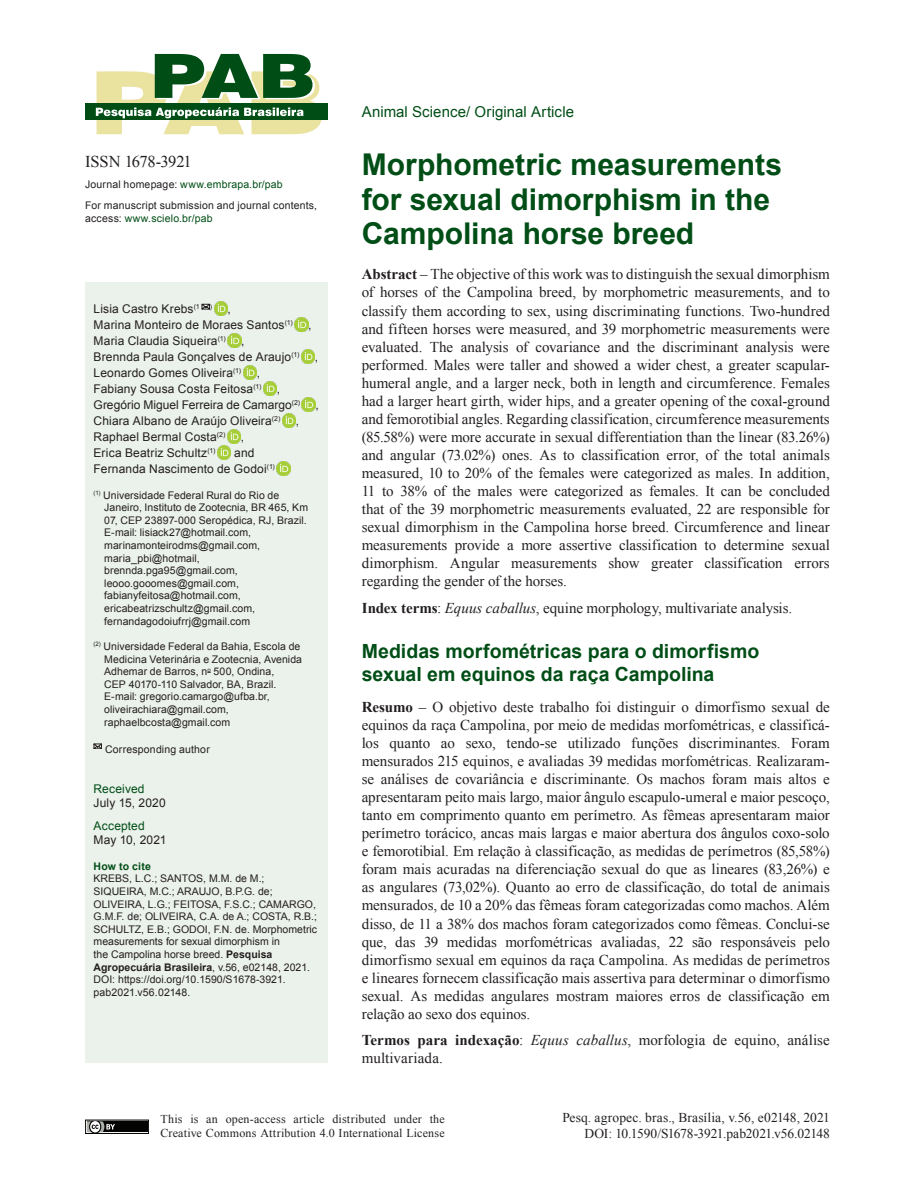
<style>
.page{position:relative;width:915px;height:1191px;background:#fff}
.page>*{position:absolute;margin:0;border:0;box-sizing:border-box;transform-origin:0 0}
.TÍTULO_DO_ARTIGO{font:700 30px/34.5px "Arial";color:#004e16}
.TÍTULO_DO_ABSTRACT{font:700 19.5px/23.4px "Arial";color:#004e16}
.ISSNe{font:16.5px "Times New Roman";letter-spacing:-.03em;color:#231f20}
.RESUMO_ABSTRACT{font:15px/18px "Times New Roman";letter-spacing:-.005em;color:#231f20;text-align:justify}
.SEÇÃO_TIPO_DE_ARTIGO{font:15px "Arial";letter-spacing:.005em;color:#004e16}
.t1{font:13.5px/16.2px "Times New Roman";letter-spacing:.005em;color:#231f20;text-align:right}
.AUTORES{font:12px/16px "Arial";letter-spacing:.01em;color:#231f20}
.t2{font:12px/14.4px "Times New Roman";letter-spacing:.015em;color:#231f20}
.RECEBIDO_DATA{font:12px "Arial";letter-spacing:.015em;color:#231f20}
.ACEITE_DATA{font:12px "Arial";letter-spacing:.005em;color:#231f20}
.RECEBIDO{font:12px "Arial";letter-spacing:.01em;color:#004e16}
.ACEITE{font:12px "Arial";letter-spacing:.01em;color:#004e16}
.NOTAS_AUTORES{font:10.5px/12.6px "Arial";letter-spacing:.005em;color:#231f20}
.HOW_TO_CITE_TEXTO{font:10.5px/12.6px "Arial";color:#231f20}
.ENDERECO_ELETRONICO{font:10.5px/12.6px "Arial";letter-spacing:.015em;color:#231f20}
.ENDERECO_ELETRONICO-2{font:10.5px "Arial";letter-spacing:.015em;color:#004e16}
.AUTOR_CORRESP{font:10.5px "Arial";letter-spacing:.015em;color:#231f20}
.HOW_TO_CITE{font:700 10.5px "Arial";letter-spacing:.02em;color:#004e16}
.AUTORES-2{font:6.9px "Arial";color:#231f20}
.s1{color:#231f20}
.s2{color:#004e16}
.s3{font-weight:700}
.s4{font-style:italic}
</style>
<div class="page">
<div style="left:85px;top:1119px;width:64px;height:15px;border:1px solid #040503"></div>
<div style="left:87px;top:1121px;width:60px;height:11px;background:#040503"></div>
<svg style="left:85px;top:1119px;width:30px;height:15px"></svg>
<div style="left:85px;top:104px;width:242px;height:16px;background:#004e16"></div>
<svg style="left:96px;top:54px;width:226px;height:80px"></svg>
<div style="left:85px;top:282px;width:242px;height:781px;background:#ebf1eb"></div>
<svg style="left:201px;top:304px;width:9px;height:5px"></svg>
<img style="left:214px;top:301px;width:13px;height:14px">
<img style="left:294px;top:317px;width:14px;height:14px">
<img style="left:227px;top:333px;width:14px;height:14px">
<img style="left:301px;top:349px;width:14px;height:14px">
<img style="left:243px;top:365px;width:14px;height:14px">
<img style="left:263px;top:381px;width:14px;height:14px">
<img style="left:301px;top:397px;width:14px;height:14px">
<img style="left:282px;top:413px;width:14px;height:14px">
<img style="left:227px;top:429px;width:14px;height:14px">
<img style="left:217px;top:445px;width:14px;height:14px">
<img style="left:277px;top:461px;width:13px;height:14px">
<svg style="left:94px;top:743px;width:8px;height:6px"></svg>
<p class="ISSNe" style="left:85px;top:150px;width:108px">ISSN 1678-3921</p>
<p class="ENDERECO_ELETRONICO-2" style="left:85px;top:178px;width:199px"><span class="s1">Journal homepage:</span> www.embrapa.br/pab</p>
<p class="ENDERECO_ELETRONICO" style="left:85px;top:199px;width:233px">For manuscript submission and journal contents, access: <span class="s2">www.scielo.br/pab</span></p>
<p class="AUTORES" style="left:94px;top:301px;width:108px">Lisia Castro Krebs<sup>(1</sup></p>
<p class="AUTORES-2" style="left:210px;top:302px;width:4px">)</p>
<p class="AUTORES" style="left:94px;top:301px;width:200px;text-indent:134px">,<br>Marina Monteiro de Moraes Santos<sup>(1)</sup></p>
<p class="AUTORES" style="left:94px;top:333px;width:133px">Maria Claudia Siqueira<sup>(1)</sup></p>
<p class="AUTORES" style="left:94px;top:333px;width:207px;text-indent:147px">,<br>Brennda Paula Gonçalves de Araujo<sup>(1)</sup></p>
<p class="AUTORES" style="left:94px;top:365px;width:149px">Leonardo Gomes Oliveira<sup>(1)</sup></p>
<p class="AUTORES" style="left:94px;top:365px;width:169px;text-align:right">,<br>Fabiany Sousa Costa Feitosa<sup>(1)</sup></p>
<p class="AUTORES" style="left:94px;top:381px;width:208px;text-indent:183px">,<br>Gregório Miguel Ferreira de Camargo<sup>(2)</sup></p>
<p class="AUTORES" style="left:308px;top:317px;width:5px">,</p>
<p class="AUTORES" style="left:315px;top:349px;width:5px">,</p>
<p class="AUTORES" style="left:315px;top:397px;width:5px">,</p>
<p class="AUTORES" style="left:94px;top:413px;width:188px">Chiara Albano de Araújo Oliveira<sup>(2)</sup></p>
<p class="AUTORES" style="left:296px;top:413px;width:5px">,</p>
<p class="AUTORES" style="left:94px;top:429px;width:133px">Raphael Bermal Costa<sup>(2)</sup></p>
<p class="AUTORES" style="left:241px;top:429px;width:5px">,</p>
<p class="AUTORES" style="left:94px;top:445px;width:123px">Erica Beatriz Schultz<sup>(1)</sup></p>
<p class="AUTORES" style="left:94px;top:445px;width:183px;text-indent:141px">and<br>Fernanda Nascimento de Godoi<sup>(1)</sup></p>
<p class="NOTAS_AUTORES" style="left:104px;top:488px;width:205px;text-indent:-11px"><sup>(1)</sup> Universidade Federal Rural do Rio de Janeiro, Instituto de Zootecnia, BR 465, Km 07, CEP 23897-000 Seropédica, RJ, Brazil.<br>E-mail: lisiack27@hotmail.com, marinamonteirodms@gmail.com, maria_pbi@hotmail, brennda.pga95@gmail.com, leooo.gooomes@gmail.com, fabianyfeitosa@hotmail.com, ericabeatrizschultz@gmail.com, fernandagodoiufrrj@gmail.com</p>
<p class="NOTAS_AUTORES" style="left:104px;top:640px;width:199px;text-indent:-11px"><sup>(2)</sup> Universidade Federal da Bahia, Escola de Medicina Veterinária e Zootecnia, Avenida Adhemar de Barros, n<sup>o</sup> 500, Ondina,<br>CEP 40170-110 Salvador, BA, Brazil.<br>E-mail: gregorio.camargo@ufba.br, oliveirachiara@gmail.com, raphaelbcosta@gmail.com</p>
<p class="AUTOR_CORRESP" style="left:105px;top:742px;width:106px">Corresponding author</p>
<p class="RECEBIDO" style="left:94px;top:780px;width:52px">Received</p>
<p class="RECEBIDO_DATA" style="left:94px;top:795px;width:74px">July 15, 2020</p>
<p class="ACEITE" style="left:94px;top:818px;width:53px">Accepted</p>
<p class="ACEITE_DATA" style="left:94px;top:832px;width:74px">May 10, 2021</p>
<p class="HOW_TO_CITE" style="left:94px;top:859px;width:59px">How to cite</p>
<p class="HOW_TO_CITE_TEXTO" style="left:94px;top:872px;width:225px">KREBS, L.C.; SANTOS, M.M. de M.; SIQUEIRA, M.C.; ARAUJO, B.P.G. de; OLIVEIRA, L.G.; FEITOSA, F.S.C.; CAMARGO, G.M.F. de; OLIVEIRA, C.A. de A.; COSTA, R.B.; SCHULTZ, E.B.; GODOI, F.N. de. Morphometric measurements for sexual dimorphism in<br>the Campolina horse breed. <span class="s3">Pesquisa Agropecuária Brasileira</span>, v.56, e02148, 2021.<br>DOI: https://doi.org/10.1590/S1678-3921. pab2021.v56.02148.</p>
<p class="SEÇÃO_TIPO_DE_ARTIGO" style="left:361px;top:102px;width:214px">Animal Science/ Original Article</p>
<p class="TÍTULO_DO_ARTIGO" style="left:361px;top:148px;width:421px">Morphometric measurements for sexual dimorphism in the<br>Campolina horse breed</p>
<p class="RESUMO_ABSTRACT" style="left:361px;top:265px;width:469px"><span class="s3">Abstract</span> – The objective of this work was to distinguish the sexual dimorphism of horses of the Campolina breed, by morphometric measurements, and to classify them according to sex, using discriminating functions. Two-hundred and fifteen horses were measured, and 39 morphometric measurements were evaluated. The analysis of covariance and the discriminant analysis were performed. Males were taller and showed a wider chest, a greater scapular&shy;humeral angle, and a larger neck, both in length and circumference. Females had a larger heart girth, wider hips, and a greater opening of the coxal-ground and femorotibial angles. Regarding classification, circumference measurements (85.58%) were more accurate in sexual differentiation than the linear (83.26%) and angular (73.02%) ones. As to classification error, of the total animals measured, 10 to 20% of the females were categorized as males. In addition, 11 to 38% of the males were categorized as females. It can be concluded that of the 39 morphometric measurements evaluated, 22 are responsible for sexual dimorphism in the Campolina horse breed. Circumference and linear measurements provide a more assertive classification to determine sexual dimorphism. Angular measurements show greater classification errors regarding the gender of the horses.</p>
<p class="RESUMO_ABSTRACT" style="left:361px;top:598px;width:432px"><span class="s3">Index terms</span>: <span class="s4">Equus caballus</span>, equine morphology, multivariate analysis.</p>
<p class="TÍTULO_DO_ABSTRACT" style="left:361px;top:639px;width:399px">Medidas morfométricas para o dimorfismo sexual em equinos da raça Campolina</p>
<p class="RESUMO_ABSTRACT" style="left:361px;top:697px;width:469px"><span class="s3">Resumo</span> – O objetivo deste trabalho foi distinguir o dimorfismo sexual de equinos da raça Campolina, por meio de medidas morfométricas, e classificá&shy;los quanto ao sexo, tendo-se utilizado funções discriminantes. Foram mensurados 215 equinos, e avaliadas 39 medidas morfométricas. Realizaram&shy;se análises de covariância e discriminante. Os machos foram mais altos e apresentaram peito mais largo, maior ângulo escapulo-umeral e maior pescoço, tanto em comprimento quanto em perímetro. As fêmeas apresentaram maior perímetro torácico, ancas mais largas e maior abertura dos ângulos coxo-solo e femorotibial. Em relação à classificação, as medidas de perímetros (85,58%) foram mais acuradas na diferenciação sexual do que as lineares (83,26%) e as angulares (73,02%). Quanto ao erro de classificação, do total de animais mensurados, de 10 a 20% das fêmeas foram categorizadas como machos. Além disso, de 11 a 38% dos machos foram categorizados como fêmeas. Conclui‑se que, das 39 medidas morfométricas avaliadas, 22 são responsáveis pelo dimorfismo sexual em equinos da raça Campolina. As medidas de perímetros e lineares fornecem classificação mais assertiva para determinar o dimorfismo sexual. As medidas angulares mostram maiores erros de classificação em relação ao sexo dos equinos.</p>
<p class="RESUMO_ABSTRACT" style="left:361px;top:1031px;width:469px"><span class="s3">Termos para indexação</span>: <span class="s4">Equus caballus</span>, morfologia de equino, análise multivariada.</p>
<p class="t2" style="left:160px;top:1111px;width:286px">This is an open-access article distributed under the<br>Creative Commons Attribution 4.0 International License</p>
<p class="t1" style="left:562px;top:1109px;width:269px">Pesq. agropec. bras., Brasília, v.56, e02148, 2021<br>DOI: 10.1590/S1678-3921.pab2021.v56.02148</p>
</div>
